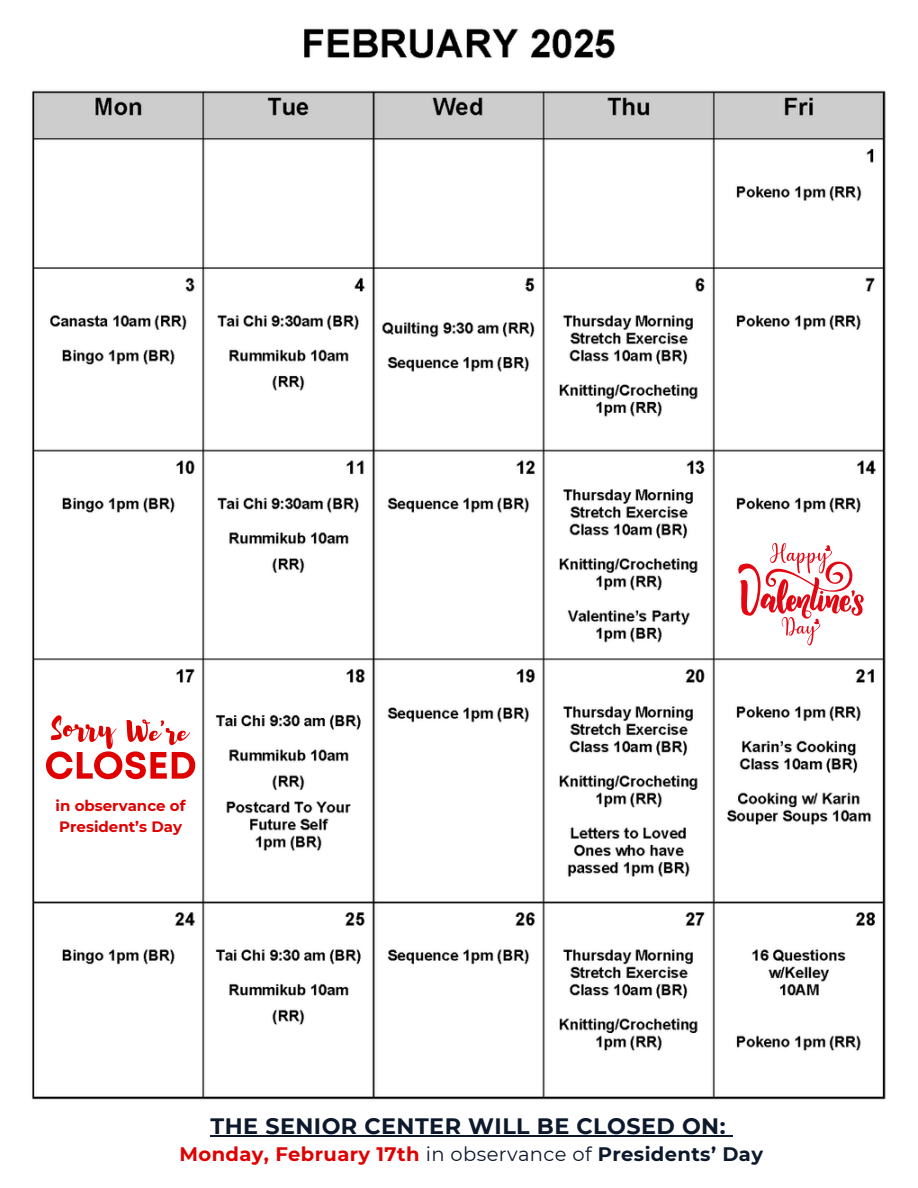
<style>
.page{position:relative;width:918px;height:1188px;background:#fff}
.page>*{position:absolute;margin:0;border:0;box-sizing:border-box;transform-origin:0 0}
.t1{font:700 22.2px "Montserrat";letter-spacing:.02em;color:#0c182b}
.t2{font:700 19.5px "Montserrat";letter-spacing:.02em;color:#df0000}
.t3{font:700 15px/20.2px "Montserrat";color:#df0000}
.s1{font-weight:400;color:#0c182b}
.s2{color:#0c182b}
</style>
<div class="page">
<img style="left:32px;top:28px;width:854px;height:1109px">
<svg style="left:46px;top:715px;width:149px;height:64px"></svg>
<svg style="left:738px;top:543px;width:126px;height:102px"></svg>
<hr style="left:211px;top:1135px;width:515px;height:1px;background:#0c182b">
<p class="t3" style="left:56px;top:796px;width:131px">in observance of<br>President’s Day</p>
<p class="t1" style="left:211px;top:1112px;width:516px">THE SENIOR CENTER WILL BE CLOSED ON:</p>
<p class="t2" style="left:180px;top:1142px;width:585px">Monday, February 17th <span class="s1">in observance of</span> <span class="s2">Presidents’ Day</span></p>
</div>
